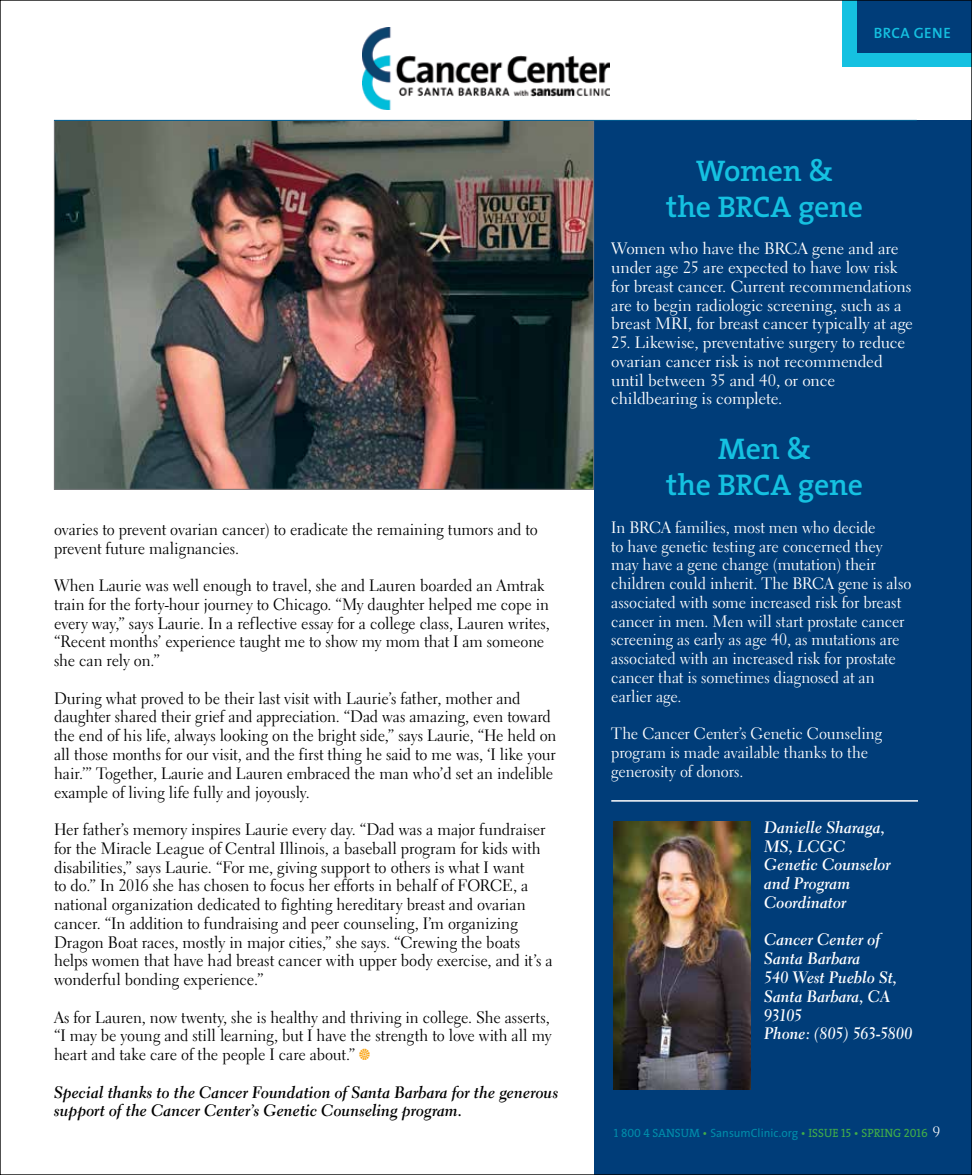
<style>
.page{position:relative;width:972px;height:1175px;background:#fff}
.page>*{position:absolute;margin:0;border:0;box-sizing:border-box;transform-origin:0 0}
.t1{font:600 30px/36px "The Serif";letter-spacing:-.015em;color:#15c1e1;text-align:center}
.t2{font:16.5px/18.8px "Electra LH";letter-spacing:-.005em;color:#000}
.t3{font:16.5px/18.8px "Electra LH";letter-spacing:-.005em;color:#fff}
.t4{font:16.5px/18.8px "Electra LH Bold Cursive";letter-spacing:-.005em;color:#fff}
.t5{font:16.5px/18.8px "Electra LH Bold Cursive";color:#000}
.t6{font:15px "The Sans Semi Bold Caps";letter-spacing:.025em;color:#15c1e1}
.t7{font:12px "The Serif Caps";color:#41ad49}
.s1{color:#008caa}
.s2{font-family:"The Sans";color:#008caa}
.s3{font-family:"Electra LH";font-size:15px;color:#fff}
</style>
<div class="page">
<div style="left:594px;top:121px;width:378px;height:1053px;background:#003d79"></div>
<img style="left:56px;top:122px;width:536px;height:366px">
<div style="left:842px;top:0;width:130px;height:66px;background:#15c1e1"></div>
<div style="left:858px;top:0;width:114px;height:52px;background:#003d79"></div>
<img style="left:363px;top:27px;width:246px;height:83px">
<hr style="left:54px;top:120px;width:863px;height:1px;background:#005d91">
<hr style="left:611px;top:800px;width:307px;height:1px;background:#fff">
<img style="left:613px;top:821px;width:138px;height:268px">
<p class="t2" style="left:54px;top:520px;width:485px">ovaries to prevent ovarian cancer) to eradicate the remaining tumors and to prevent future malignancies.</p>
<p class="t2" style="left:54px;top:576px;width:497px">When Laurie was well enough to travel, she and Lauren boarded an Amtrak train for the forty-hour journey to Chicago. “My daughter helped me cope in every way,” says Laurie. In a reflective essay for a college class, Lauren writes, “Recent months’ experience taught me to show my mom that I am someone she can rely on.”</p>
<p class="t2" style="left:54px;top:688px;width:504px">During what proved to be their last visit with Laurie’s father, mother and daughter shared their grief and appreciation. “Dad was amazing, even toward the end of his life, always looking on the bright side,” says Laurie, “He held on all those months for our visit, and the first thing he said to me was, ‘I like your hair.’” Together, Laurie and Lauren embraced the man who’d set an indelible example of living life fully and joyously.</p>
<p class="t2" style="left:54px;top:820px;width:500px">Her father’s memory inspires Laurie every day. “Dad was a major fundraiser for the Miracle League of Central Illinois, a baseball program for kids with disabilities,” says Laurie. “For me, giving support to others is what I want<br>to do.” In 2016 she has chosen to focus her efforts in behalf of FORCE, a national organization dedicated to fighting hereditary breast and ovarian cancer. “In addition to fundraising and peer counseling, I’m organizing Dragon Boat races, mostly in major cities,” she says. “Crewing the boats helps women that have had breast cancer with upper body exercise, and it’s a wonderful bonding experience.”</p>
<p class="t2" style="left:54px;top:1007px;width:499px;text-align:justify">As for Lauren, now twenty, she is healthy and thriving in college. She asserts, “I may be young and still learning, but I have the strength to love with all my heart and take care of the people I care about.”</p>
<p class="t5" style="left:54px;top:1082px;width:506px">Special thanks to the Cancer Foundation of Santa Barbara for the generous support of the Cancer Center’s Genetic Counseling program.</p>
<p class="t6" style="left:874px;top:20px;width:79px">BRCA GENE</p>
<h1 class="t1" style="left:666px;top:152px;width:198px">Women &amp;<br>the BRCA gene</h1>
<p class="t3" style="left:611px;top:239px;width:303px">Women who have the BRCA gene and are under age 25 are expected to have low risk for breast cancer. Current recommendations are to begin radiologic screening, such as a breast MRI, for breast cancer typically at age</p>
<p class="t3" style="left:611px;top:333px;width:296px">25. Likewise, preventative surgery to reduce ovarian cancer risk is not recommended until between 35 and 40, or once childbearing is complete.</p>
<h1 class="t1" style="left:666px;top:430px;width:198px">Men &amp;<br>the BRCA gene</h1>
<p class="t3" style="left:611px;top:518px;width:302px">In BRCA families, most men who decide<br>to have genetic testing are concerned they may have a gene change (mutation) their children could inherit. The BRCA gene is also associated with some increased risk for breast cancer in men. Men will start prostate cancer screening as early as age 40, as mutations are associated with an increased risk for prostate cancer that is sometimes diagnosed at an earlier age.</p>
<p class="t3" style="left:611px;top:724px;width:273px">The Cancer Center’s Genetic Counseling program is made available thanks to the generosity of donors.</p>
<p class="t4" style="left:764px;top:818px;width:128px">Danielle Sharaga,<br>MS, LCGC<br>Genetic Counselor and Program<br>Coordinator</p>
<p class="t4" style="left:764px;top:930px;width:150px">Cancer Center of<br>Santa Barbara<br>540 West Pueblo St,<br>Santa Barbara, CA<br>93105<br>Phone: (805) 563-5800</p>
<p class="t7" style="left:614px;top:1122px;width:328px"><span class="s1">1 800 4 SANSUM</span> • <span class="s2">SansumClinic.org</span> • ISSUE 15 • SPRING 2016 <span class="s3">9</span></p>
</div>
